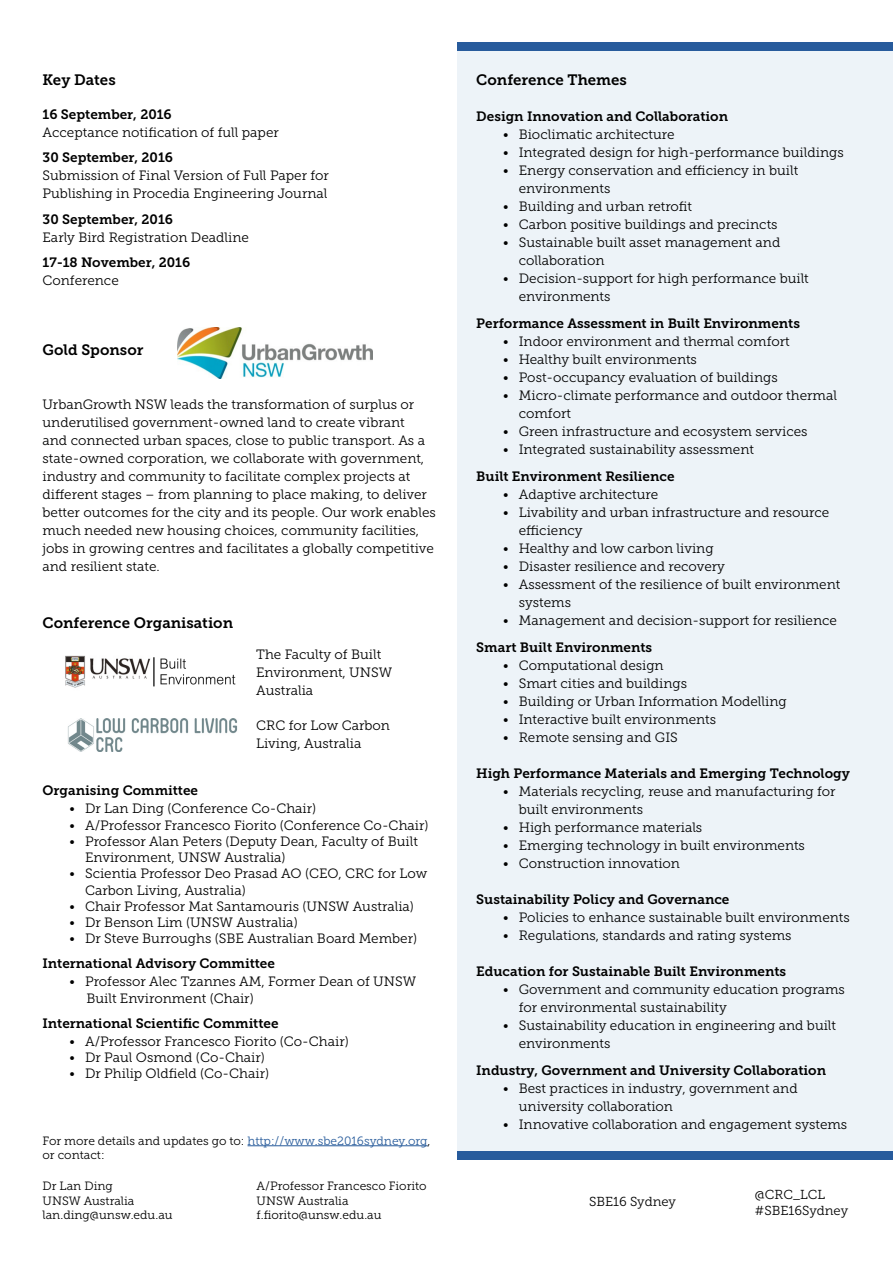
<style>
.page{position:relative;width:893px;height:1263px;background:#fff}
.page>*{position:absolute;margin:0;border:0;box-sizing:border-box;transform-origin:0 0}
.t1{font:15px "Museo Slab 700";color:#000}
.t2{font:13.5px/18px "Museo Slab 300";color:#000}
.t3{font:13.5px "Museo Slab 700";color:#000}
.t4{font:13.05px/15.6px "Museo Slab 300";color:#000}
.t5{font:12px/14.4px "Museo Slab 300";color:#000}
.s1{color:#275b9b}
</style>
<div class="page">
<div style="left:457px;top:51px;width:436px;height:1100px;background:#edf3f8"></div>
<div style="left:457px;top:43px;width:436px;height:8px;background:#275b9c"></div>
<div style="left:457px;top:1151px;width:436px;height:9px;background:#275b9c"></div>
<img style="left:65px;top:655px;width:86px;height:33px">
<img style="left:160px;top:658px;width:76px;height:27px">
<hr style="left:153px;top:657px;width:2px;height:29px;background:#000">
<img style="left:68px;top:718px;width:170px;height:34px">
<hr style="left:248px;top:1145px;width:180px;height:1px;background:#275b9b">
<img style="left:178px;top:327px;width:195px;height:52px">
<p class="t1" style="left:43px;top:71px;width:75px">Key Dates</p>
<p class="t3" style="left:43px;top:107px;width:131px">16 September, 2016</p>
<p class="t2" style="left:43px;top:124px;width:238px">Acceptance notification of full paper</p>
<p class="t3" style="left:43px;top:150px;width:132px">30 September, 2016</p>
<p class="t2" style="left:43px;top:167px;width:288px">Submission of Final Version of Full Paper for<br>Publishing in Procedia Engineering Journal</p>
<p class="t3" style="left:43px;top:211px;width:132px">30 September, 2016</p>
<p class="t2" style="left:43px;top:228px;width:208px">Early Bird Registration Deadline</p>
<p class="t3" style="left:43px;top:255px;width:149px">17-18 November, 2016</p>
<p class="t2" style="left:43px;top:271px;width:78px">Conference</p>
<p class="t1" style="left:43px;top:341px;width:102px">Gold Sponsor</p>
<p class="t2" style="left:43px;top:395px;width:395px">UrbanGrowth NSW leads the transformation of surplus or underutilised government-owned land to create vibrant<br>and connected urban spaces, close to public transport. As a state-owned corporation, we collaborate with government, industry and community to facilitate complex projects at different stages – from planning to place making, to deliver better outcomes for the city and its people. Our work enables much needed new housing choices, community facilities, jobs in growing centres and facilitates a globally competitive and resilient state.</p>
<p class="t1" style="left:43px;top:614px;width:192px">Conference Organisation</p>
<p class="t2" style="left:256px;top:646px;width:138px">The Faculty of Built<br>Environment, UNSW<br>Australia</p>
<p class="t2" style="left:256px;top:717px;width:135px">CRC for Low Carbon<br>Living, Australia</p>
<p class="t3" style="left:43px;top:783px;width:157px">Organising Committee</p>
<p class="t2" style="left:70px;top:800px;width:248px">• Dr Lan Ding (Conference Co-Chair)</p>
<p class="t2" style="left:70px;top:816px;width:361px">• A/Professor Francesco Fiorito (Conference Co-Chair)</p>
<p class="t2" style="left:85px;top:833px;width:334px;line-height:16.2px;text-indent:-16px">• Professor Alan Peters (Deputy Dean, Faculty of Built<br>Environment, UNSW Australia)</p>
<p class="t2" style="left:85px;top:866px;width:344px;line-height:16.2px;text-indent:-16px">• Scientia Professor Deo Prasad AO (CEO, CRC for Low<br>Carbon Living, Australia)</p>
<p class="t2" style="left:70px;top:897px;width:346px">• Chair Professor Mat Santamouris (UNSW Australia)</p>
<p class="t2" style="left:70px;top:913px;width:230px">• Dr Benson Lim (UNSW Australia)</p>
<p class="t2" style="left:70px;top:929px;width:349px">• Dr Steve Burroughs (SBE Australian Board Member)</p>
<p class="t3" style="left:43px;top:956px;width:234px">International Advisory Committee</p>
<p class="t2" style="left:86px;top:974px;width:331px;line-height:16.2px;text-indent:-17px">• Professor Alec Tzannes AM, Former Dean of UNSW<br>Built Environment (Chair)</p>
<p class="t3" style="left:43px;top:1015px;width:238px">International Scientific Committee</p>
<p class="t2" style="left:70px;top:1032px;width:281px">• A/Professor Francesco Fiorito (Co-Chair)</p>
<p class="t2" style="left:70px;top:1048px;width:197px">• Dr Paul Osmond (Co-Chair)</p>
<p class="t2" style="left:70px;top:1064px;width:201px">• Dr Philip Oldfield (Co-Chair)</p>
<p class="t5" style="left:43px;top:1133px;width:390px">For more details and updates go to: <span class="s1">http://www.sbe2016sydney.org</span>, or contact:</p>
<p class="t5" style="left:43px;top:1179px;width:132px">Dr Lan Ding<br>UNSW Australia lan.ding@unsw.edu.au</p>
<p class="t5" style="left:257px;top:1179px;width:172px">A/Professor Francesco Fiorito<br>UNSW Australia f.fiorito@unsw.edu.au</p>
<p class="t1" style="left:476px;top:71px;width:152px">Conference Themes</p>
<p class="t3" style="left:476px;top:109px;width:253px">Design Innovation and Collaboration</p>
<p class="t2" style="left:503px;top:125px;width:173px">• Bioclimatic architecture</p>
<p class="t2" style="left:503px;top:143px;width:342px">• Integrated design for high-performance buildings</p>
<p class="t2" style="left:519px;top:161px;width:281px;text-indent:-16px">• Energy conservation and efficiency in built environments</p>
<p class="t2" style="left:503px;top:197px;width:190px">• Building and urban retrofit</p>
<p class="t2" style="left:503px;top:215px;width:276px">• Carbon positive buildings and precincts</p>
<p class="t2" style="left:519px;top:233px;width:263px;text-indent:-16px">• Sustainable built asset management and collaboration</p>
<p class="t2" style="left:519px;top:269px;width:292px;text-indent:-16px">• Decision-support for high performance built environments</p>
<p class="t3" style="left:476px;top:316px;width:325px">Performance Assessment in Built Environments</p>
<p class="t2" style="left:503px;top:332px;width:288px">• Indoor environment and thermal comfort</p>
<p class="t2" style="left:503px;top:350px;width:195px">• Healthy built environments</p>
<p class="t2" style="left:503px;top:368px;width:276px">• Post-occupancy evaluation of buildings</p>
<p class="t2" style="left:519px;top:386px;width:320px;text-indent:-16px">• Micro-climate performance and outdoor thermal comfort</p>
<p class="t2" style="left:503px;top:422px;width:306px">• Green infrastructure and ecosystem services</p>
<p class="t2" style="left:503px;top:440px;width:252px">• Integrated sustainability assessment</p>
<p class="t3" style="left:476px;top:469px;width:200px">Built Environment Resilience</p>
<p class="t2" style="left:503px;top:485px;width:156px">• Adaptive architecture</p>
<p class="t2" style="left:519px;top:503px;width:312px;text-indent:-16px">• Livability and urban infrastructure and resource efficiency</p>
<p class="t2" style="left:503px;top:539px;width:212px">• Healthy and low carbon living</p>
<p class="t2" style="left:503px;top:557px;width:223px">• Disaster resilience and recovery</p>
<p class="t2" style="left:519px;top:575px;width:323px;text-indent:-16px">• Assessment of the resilience of built environment systems</p>
<p class="t2" style="left:503px;top:611px;width:335px">• Management and decision-support for resilience</p>
<p class="t3" style="left:476px;top:640px;width:177px">Smart Built Environments</p>
<p class="t2" style="left:503px;top:656px;width:162px">• Computational design</p>
<p class="t2" style="left:503px;top:674px;width:185px">• Smart cities and buildings</p>
<p class="t2" style="left:503px;top:692px;width:285px">• Building or Urban Information Modelling</p>
<p class="t2" style="left:503px;top:710px;width:214px">• Interactive built environments</p>
<p class="t2" style="left:503px;top:728px;width:176px">• Remote sensing and GIS</p>
<p class="t3" style="left:476px;top:765px;width:375px">High Performance Materials and Emerging Technology</p>
<p class="t2" style="left:519px;top:782px;width:318px;text-indent:-16px">• Materials recycling, reuse and manufacturing for built environments</p>
<p class="t2" style="left:503px;top:818px;width:201px">• High performance materials</p>
<p class="t2" style="left:503px;top:836px;width:303px">• Emerging technology in built environments</p>
<p class="t2" style="left:503px;top:854px;width:178px">• Construction innovation</p>
<p class="t3" style="left:476px;top:891px;width:255px">Sustainability Policy and Governance</p>
<p class="t2" style="left:503px;top:908px;width:348px">• Policies to enhance sustainable built environments</p>
<p class="t2" style="left:503px;top:926px;width:290px">• Regulations, standards and rating systems</p>
<p class="t3" style="left:476px;top:963px;width:311px">Education for Sustainable Built Environments</p>
<p class="t2" style="left:519px;top:980px;width:328px;text-indent:-16px">• Government and community education programs for environmental sustainability</p>
<p class="t2" style="left:519px;top:1016px;width:319px;text-indent:-16px">• Sustainability education in engineering and built environments</p>
<p class="t3" style="left:476px;top:1062px;width:351px">Industry, Government and University Collaboration</p>
<p class="t2" style="left:519px;top:1079px;width:280px;text-indent:-16px">• Best practices in industry, government and university collaboration</p>
<p class="t2" style="left:503px;top:1115px;width:346px">• Innovative collaboration and engagement systems</p>
<p class="t4" style="left:589px;top:1194px;width:89px">SBE16 Sydney</p>
<p class="t4" style="left:755px;top:1187px;width:95px">@CRC_LCL #SBE16Sydney</p>
</div>
